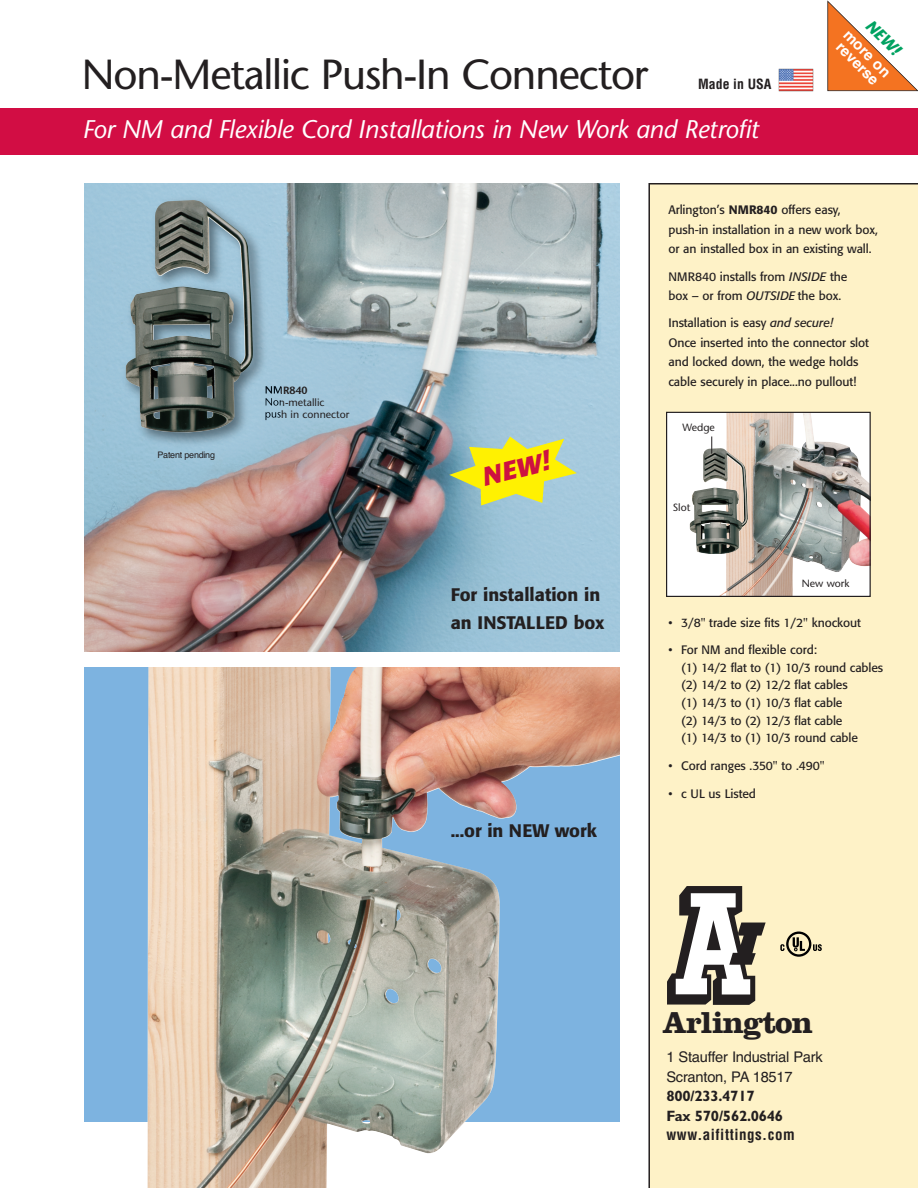
<style>
.page{position:relative;width:918px;height:1188px;background:#fff}
.page>*{position:absolute;margin:0;border:0;box-sizing:border-box;transform-origin:0 0}
.t1{font:42px "Stone Sans";letter-spacing:-.03em;color:#231f20}
.t2{font:700 31.5px "Clarendon";letter-spacing:-.035em;color:#231f20}
.t3{font:italic 700 25.8px "Formata";color:#cd1141}
.t4{font:italic 25.5px "Stone Sans";letter-spacing:-.01em;color:#fff}
.t5{font:500 18px/28.5px "Formata";color:#231f20}
.t6{font:italic 700 16.5px "Stone Sans";color:#00a261}
.t7{font:700 15px/19.5px "Gill Sans";letter-spacing:-.015em;color:#231f20}
.t8{font:700 condensed 15px "Helvetica";letter-spacing:.035em;color:#231f20}
.t9{font:700 15px/13.5px "Helvetica";color:#fff}
.t10{font:14.7px/19.5px "Helvetica";letter-spacing:-.015em;color:#231f20}
.t11{font:700 condensed 13.8px "Helvetica";color:#231f20}
.t12{font:12.15px/19.5px "Formata";letter-spacing:-.005em;color:#231f20}
.t13{font:10.5px/12px "Stone Sans";color:#231f20}
.t14{font:600 10.5px "Stone Sans";color:#231f20}
.t15{font:9px "Helvetica";letter-spacing:-.03em;color:#231f20}
.s1{font-weight:500}
.s2{font-style:italic}
</style>
<div class="page">
<div style="left:84px;top:668px;width:536px;height:454px;background:#7db3e0"></div>
<div style="left:648px;top:183px;width:270px;height:1005px;background:#fef2c7"></div>
<img style="left:147px;top:667px;width:472px;height:521px">
<div style="left:0;top:109px;width:918px;height:46px;background:#d20d44"></div>
<svg style="left:827px;top:0;width:91px;height:92px"></svg>
<svg style="left:667px;top:886px;width:99px;height:119px"></svg>
<img style="left:84px;top:183px;width:536px;height:468px">
<svg style="left:449px;top:437px;width:128px;height:68px;background:#ccd761"></svg>
<svg style="left:780px;top:932px;width:41px;height:25px"></svg>
<img style="left:107px;top:184px;width:174px;height:280px">
<img style="left:266px;top:386px;width:15px;height:8px">
<img style="left:266px;top:398px;width:15px;height:8px">
<img style="left:265px;top:412px;width:16px;height:8px">
<img style="left:126px;top:200px;width:127px;height:233px">
<div style="left:667px;top:412px;width:203px;height:184px;background:#fff"></div>
<img style="left:718px;top:414px;width:151px;height:181px">
<div style="left:666px;top:412px;width:205px;height:185px;border:1px solid #231f20"></div>
<img style="left:690px;top:448px;width:58px;height:105px">
<div style="left:777px;top:68px;width:38px;height:24px;background:#dad5d7"></div>
<img style="left:779px;top:69px;width:34px;height:22px">
<svg style="left:711px;top:436px;width:1px;height:18px"></svg>
<h1 class="t1" style="left:82px;top:58px;width:568px">Non-Metallic Push-In Connector</h1>
<p class="t11" style="left:698px;top:76px;width:75px">Made in USA</p>
<h3 class="t4" style="left:82px;top:119px;width:678px">For NM and Flexible Cord Installations in New Work and Retrofit</h3>
<h3 class="t6" style="left:873px;top:18px;width:43px;rotate:45deg">NEW!</h3>
<p class="t9" style="left:851px;top:28px;width:61px;rotate:45deg">more on reverse</p>
<p class="t15" style="left:158px;top:450px;width:59px">Patent pending</p>
<p class="t14" style="left:265px;top:386px;width:44px">NMR840</p>
<p class="t13" style="left:265px;top:397px;width:86px">Non-metallic push in connector</p>
<h3 class="t3" style="left:480px;top:466px;width:70px;rotate:-14deg">NEW!</h3>
<h3 class="t5" style="left:451px;top:582px;width:155px">For installation in an INSTALLED box</h3>
<h3 class="t5" style="left:451px;top:818px;width:148px">...or in NEW work</h3>
<p class="t12" style="left:668px;top:201px;width:211px">Arlington’s <span class="s1">NMR840</span> offers easy, push-in installation in a new work box, or an installed box in an existing wall.</p>
<p class="t12" style="left:668px;top:268px;width:180px">NMR840 installs from <span class="s2">INSIDE</span> the box – or from <span class="s2">OUTSIDE</span> the box.</p>
<p class="t12" style="left:668px;top:314px;width:202px">Installation is easy <span class="s2">and secure!<br></span>Once inserted into the connector slot and locked down, the wedge holds cable securely in place...no pullout!</p>
<p class="t13" style="left:682px;top:423px;width:34px">Wedge</p>
<p class="t13" style="left:673px;top:502px;width:19px">Slot</p>
<p class="t13" style="left:802px;top:578px;width:49px">New work</p>
<p class="t12" style="left:668px;top:614px;width:194px">• 3/8" trade size fits 1/2" knockout</p>
<p class="t12" style="left:681px;top:642px;width:203px;line-height:17.5px;text-indent:-13px">• For NM and flexible cord:<br>(1) 14/2 flat to (1) 10/3 round cables (2) 14/2 to (2) 12/2 flat cables<br>(1) 14/3 to (1) 10/3 flat cable<br>(2) 14/3 to (2) 12/3 flat cable<br>(1) 14/3 to (1) 10/3 round cable</p>
<p class="t12" style="left:668px;top:757px;width:158px">• Cord ranges .350" to .490"</p>
<p class="t12" style="left:668px;top:785px;width:89px">• c UL us Listed</p>
<h2 class="t2" style="left:663px;top:1012px;width:152px">Arlington</h2>
<p class="t10" style="left:666px;top:1048px;width:158px">1 Stauffer Industrial Park<br>Scranton, PA 18517</p>
<p class="t7" style="left:666px;top:1088px;width:118px">800/233.4717<br>Fax 570/562.0646</p>
<p class="t8" style="left:666px;top:1127px;width:130px">www.aifittings.com</p>
</div>
